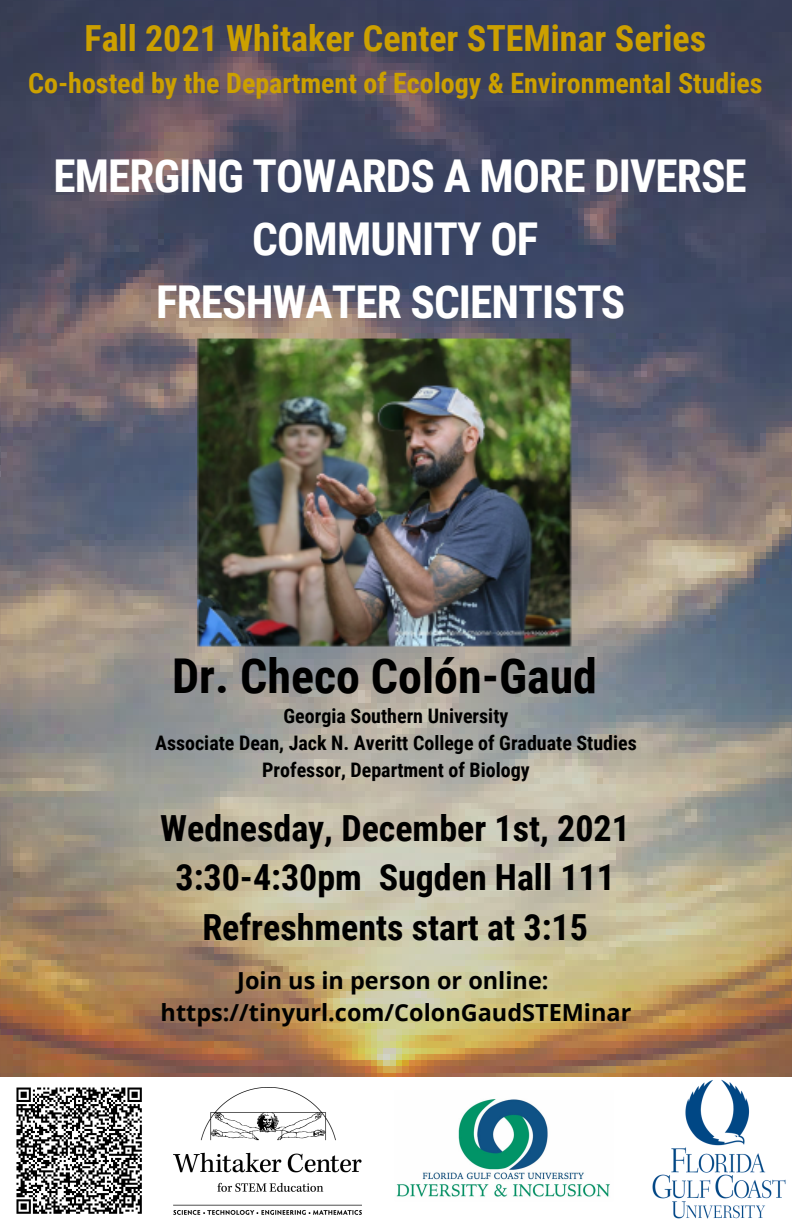
<style>
.page{position:relative;width:792px;height:1224px;background:#fff}
.page>*{position:absolute;margin:0;border:0;box-sizing:border-box;transform-origin:0 0}
.t1{font:700 48px "Roboto Condensed";color:#000}
.t2{font:700 45.2px/63px "Roboto Condensed";letter-spacing:-.02em;color:#fff;text-align:center}
.t3{font:700 36px "Roboto Condensed";color:#000}
.t4{font:700 36px "Roboto Condensed";color:#cca000}
.t5{font:700 28px "Roboto Condensed";color:#cca000}
.t6{font:700 23.4px "Open Sans";color:#000}
.t7{font:700 20px "Roboto Condensed";color:#000}
</style>
<div class="page">
<img style="left:0;top:0;width:792px;height:1077px">
<img style="left:652px;top:1079px;width:134px;height:140px">
<img style="left:197px;top:337px;width:375px;height:311px">
<img style="left:16px;top:1087px;width:126px;height:127px">
<img style="left:396px;top:1099px;width:214px;height:98px">
<img style="left:174px;top:1087px;width:187px;height:128px">
<p class="t4" style="left:85px;top:18px;width:623px">Fall 2021 Whitaker Center STEMinar Series</p>
<p class="t5" style="left:28px;top:67px;width:736px">Co-hosted by the Department of Ecology &amp; Environmental Studies</p>
<p class="t2" style="left:53px;top:145px;width:695px">EMERGING TOWARDS A MORE DIVERSE<br>COMMUNITY OF</p>
<p class="t2" style="left:156px;top:271px;width:471px">FRESHWATER SCIENTISTS</p>
<p class="t1" style="left:172px;top:648px;width:426px">Dr. Checo Colón-Gaud</p>
<p class="t7" style="left:284px;top:704px;width:226px">Georgia Southern University</p>
<p class="t7" style="left:155px;top:731px;width:483px">Associate Dean, Jack N. Averitt College of Graduate Studies</p>
<p class="t7" style="left:262px;top:758px;width:269px">Professor, Department of Biology</p>
<p class="t3" style="left:160px;top:807px;width:471px">Wednesday, December 1st, 2021</p>
<p class="t3" style="left:176px;top:857px;width:441px">3:30-4:30pm Sugden Hall 111</p>
<p class="t3" style="left:202px;top:906px;width:387px">Refreshments start at 3:15</p>
<p class="t6" style="left:237px;top:964px;width:313px">Join us in person or online:</p>
<p class="t6" style="left:161px;top:996px;width:472px">https://tinyurl.com/ColonGaudSTEMinar</p>
</div>
